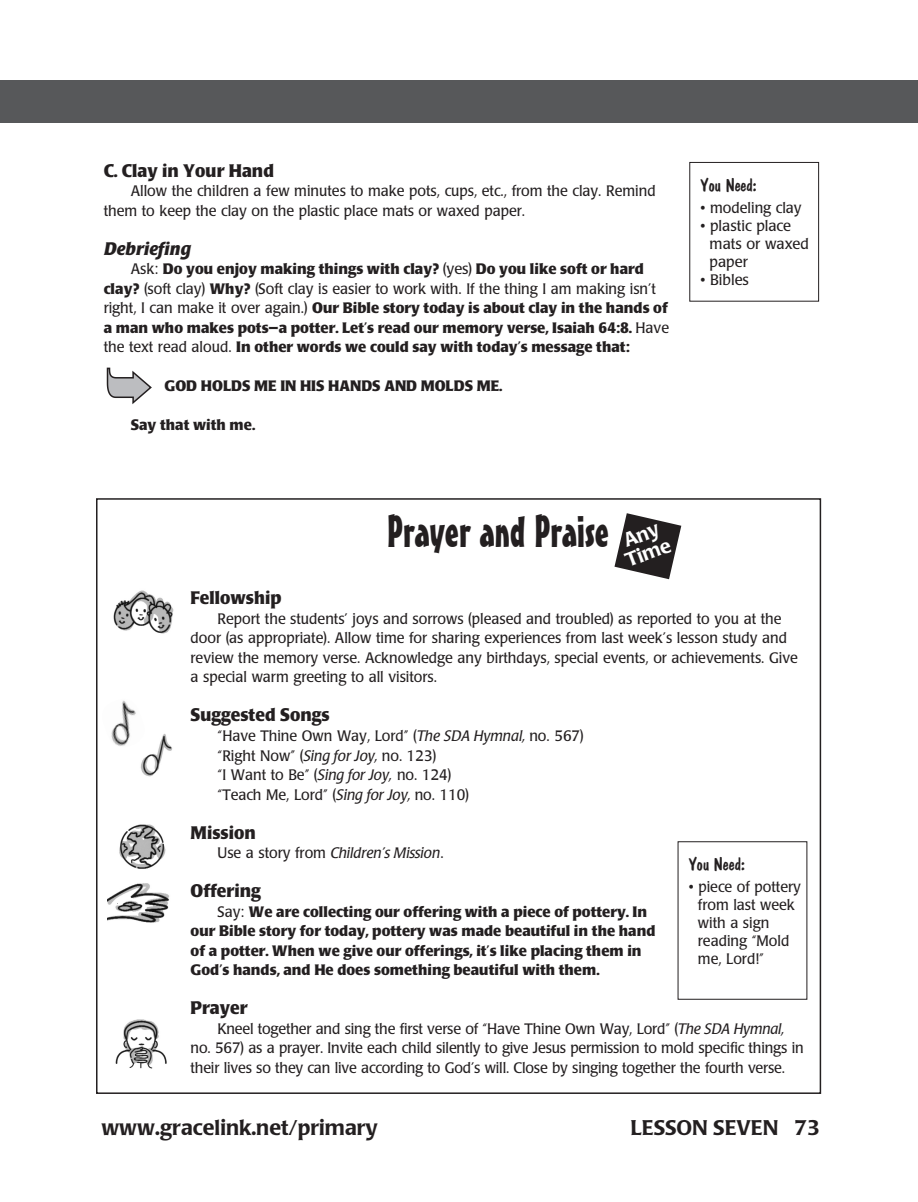
<style>
.page{position:relative;width:918px;height:1202px;background:#fff}
.page>*{position:absolute;margin:0;border:0;box-sizing:border-box;transform-origin:0 0}
.section_title{font:45px "Mister Earl BT";color:#231f20}
.t1{font:500 21px "Poppl Laudatio";color:#231f20}
.t2{font:500 19.5px/19.5px "Poppl Laudatio";color:#fff}
.subhead{font:700 18px "Poppl Laudatio";color:#231f20;scale:.95 1}
.You_Need_head{font:18px "Dom Casual D";color:#231f20}
.subhead-2{font:italic 700 18px "Poppl Laudatio";color:#231f20}
.body{font:15px/19.5px "Poppl Laudatio";color:#231f20;scale:.95 1}
.body-2{font:700 15px/19.5px "Poppl Laudatio";color:#231f20}
.You_Need_items{font:15px/18px "Poppl Laudatio";color:#231f20}
.body-3{font:italic 15px "Poppl Laudatio";color:#231f20}
.body-Xindent{font:700 15px "Poppl Laudatio";color:#231f20}
.s1{font-weight:400}
.s2{font-style:italic}
.s3{font-style:normal}
</style>
<div class="page">
<div style="left:0;top:80px;width:27px;height:43px;background:#57585a"></div>
<img style="left:113px;top:590px;width:61px;height:44px">
<img style="left:111px;top:700px;width:25px;height:46px">
<img style="left:119px;top:824px;width:47px;height:45px">
<img style="left:107px;top:883px;width:62px;height:40px">
<img style="left:115px;top:1019px;width:52px;height:50px">
<img style="left:140px;top:734px;width:33px;height:43px">
<div style="left:27px;top:80px;width:891px;height:43px;background:#57585a"></div>
<svg style="left:615px;top:513px;width:66px;height:66px"></svg>
<div style="left:689px;top:162px;width:130px;height:139px;border:1px solid #231f20"></div>
<svg style="left:107px;top:367px;width:45px;height:37px"></svg>
<p class="subhead" style="left:104px;top:160px;width:181px">C. Clay in Your Hand</p>
<p class="body" style="left:104px;top:182px;width:583px;text-indent:27px">Allow the children a few minutes to make pots, cups, etc., from the clay. Remind them to keep the clay on the plastic place mats or waxed paper.</p>
<p class="subhead-2" style="left:104px;top:238px;width:89px">Debriefing</p>
<p class="body-2" style="left:104px;top:260px;width:567px;text-indent:27px"><span class="s1">Ask:</span> Do you enjoy making things with clay? <span class="s1">(yes)</span> Do you like soft or hard clay? <span class="s1">(soft clay)</span> Why? <span class="s1">(Soft clay is easier to work with. If the thing I am making isn’t right, I can make it over again.)</span> Our Bible story today is about clay in the hands of a man who makes pots—a potter. Let’s read our memory verse, Isaiah 64:8. <span class="s1">Have the text read aloud.</span> In other words we could say with today’s message that:</p>
<p class="body-Xindent" style="left:164px;top:378px;width:339px">GOD HOLDS ME IN HIS HANDS AND MOLDS ME.</p>
<p class="body-2" style="left:131px;top:416px;width:126px">Say that with me.</p>
<p class="You_Need_head" style="left:701px;top:174px;width:58px">You Need:</p>
<p class="You_Need_items" style="left:701px;top:199px;width:103px">• modeling clay</p>
<p class="You_Need_items" style="left:710px;top:217px;width:101px;text-indent:-9px">• plastic place mats or waxed paper</p>
<p class="You_Need_items" style="left:701px;top:271px;width:50px">• Bibles</p>
<p class="section_title" style="left:387px;top:504px;width:224px">Prayer and Praise</p>
<p class="t2" style="left:616px;top:534px;width:49px;rotate:-21deg">Any<br>Time</p>
<p class="subhead" style="left:191px;top:588px;width:97px">Fellowship</p>
<p class="body" style="left:191px;top:609px;width:641px;text-indent:27px">Report the students’ joys and sorrows (pleased and troubled) as reported to you at the door (as appropriate). Allow time for sharing experiences from last week’s lesson study and review the memory verse. Acknowledge any birthdays, special events, or achievements. Give a special warm greeting to all visitors.</p>
<p class="subhead" style="left:191px;top:705px;width:148px">Suggested Songs</p>
<p class="body" style="left:218px;top:726px;width:387px">“Have Thine Own Way, Lord” (<span class="s2">The SDA Hymnal,</span> no. 567)</p>
<p class="body" style="left:218px;top:746px;width:232px">“Right Now” (<span class="s2">Sing for Joy,</span> no. 123)</p>
<p class="body" style="left:218px;top:765px;width:248px">“I Want to Be” (<span class="s2">Sing for Joy,</span> no. 124)</p>
<p class="body" style="left:218px;top:785px;width:266px">“Teach Me, Lord” (<span class="s2">Sing for Joy,</span> no. 110)</p>
<p class="subhead" style="left:191px;top:822px;width:70px">Mission</p>
<p class="body-3" style="left:218px;top:844px;width:227px"><span class="s3">Use a story from</span> Children’s Mission<span class="s3">.</span></p>
<p class="subhead" style="left:191px;top:880px;width:75px">Offering</p>
<p class="body-2" style="left:191px;top:902px;width:466px;text-indent:27px"><span class="s1">Say:</span> We are collecting our offering with a piece of pottery. In our Bible story for today, pottery was made beautiful in the hand of a potter. When we give our offerings, it’s like placing them in God’s hands, and He does something beautiful with them.</p>
<p class="subhead" style="left:191px;top:997px;width:61px">Prayer</p>
<p class="body" style="left:191px;top:1019px;width:647px;text-indent:27px">Kneel together and sing the first verse of “Have Thine Own Way, Lord” (<span class="s2">The SDA Hymnal, </span>no. 567) as a prayer. Invite each child silently to give Jesus permission to mold specific things in their lives so they can live according to God’s will. Close by singing together the fourth verse.</p>
<p class="You_Need_head" style="left:689px;top:853px;width:58px">You Need:</p>
<p class="You_Need_items" style="left:698px;top:878px;width:104px;text-indent:-9px">• piece of pottery from last week with a sign reading “Mold me, Lord!”</p>
<p class="t1" style="left:101px;top:1115px;width:278px">www.gracelink.net/primary</p>
<p class="t1" style="left:631px;top:1115px;width:191px">LESSON SEVEN 73</p>
</div>
